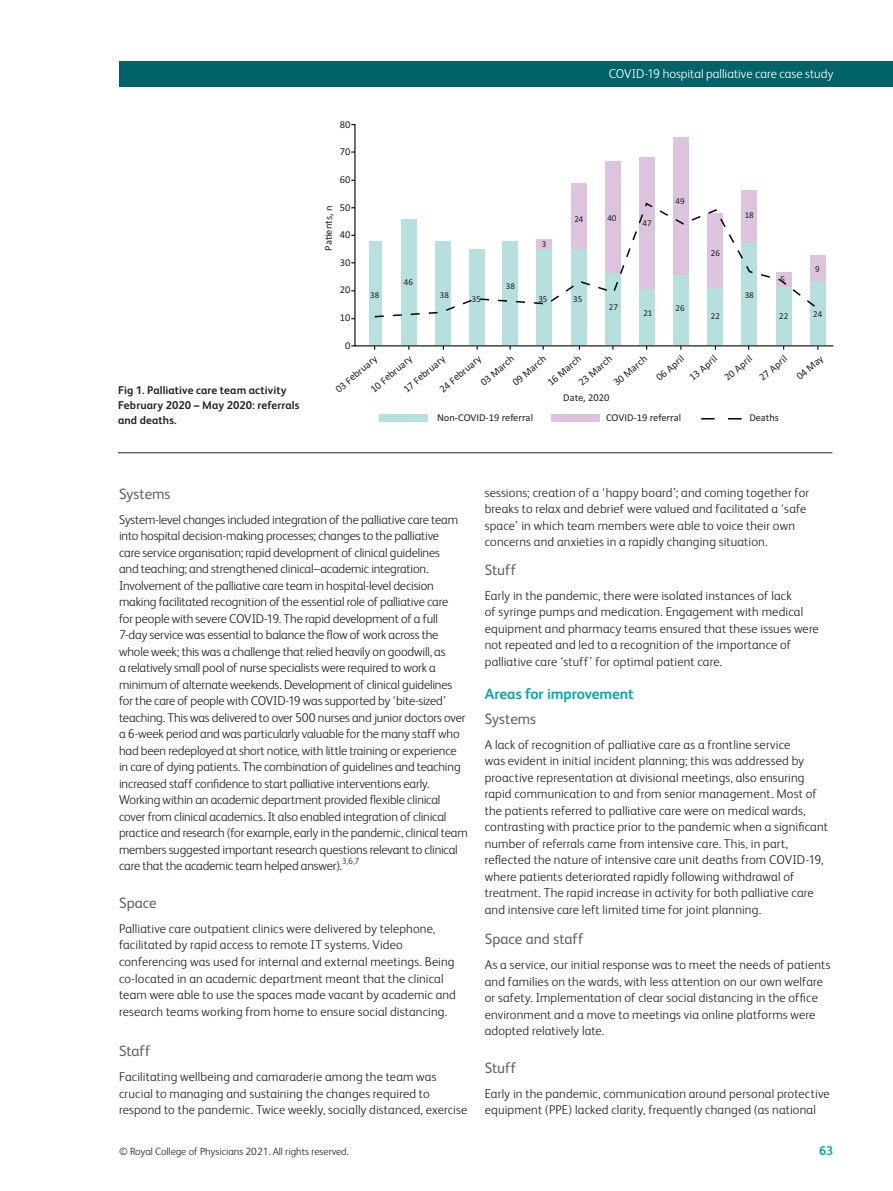
<style>
.page{position:relative;width:893px;height:1191px;background:#fff}
.page>*{position:absolute;margin:0;border:0;box-sizing:border-box;transform-origin:0 0}
.sec_H2{font:15px "FS Albert";color:#636366}
.body_H1{font:700 15px "FS Albert";letter-spacing:-.005em;color:#00a9a7}
.sec_H1_H2{font:15px "FS Albert";color:#636366}
.body_sec_P_noIndent{font:300 12.75px/16.5px "FS Albert";letter-spacing:.005em;color:#231f20}
.body_sec_P_noIndent-2{font:300 12.75px/16.5px "FS Albert";letter-spacing:-.015em;color:#231f20}
.t1{font:300 12.75px "FS Albert";color:#fff}
.t2{font:700 12.75px "FS Albert";color:#00a9a7}
.Figure_caption{font:700 11.25px/14.5px "FS Albert";letter-spacing:.01em;color:#231f20}
.t3{font:10.5px/22.5px "Calibri";color:#231f20}
.t4{font:300 10.5px "FS Albert";color:#231f20}
.t5{font:9px "Calibri";color:#231f20}
</style>
<div class="page">
<div style="left:119px;top:62px;width:774px;height:25px;background:#006368"></div>
<hr style="left:118px;top:452px;width:714px;height:1px;background:#231f20">
<svg style="left:351px;top:124px;width:482px;height:223px"></svg>
<div style="left:369px;top:242px;width:12px;height:103px;background:#b5e0dd"></div>
<div style="left:402px;top:219px;width:15px;height:126px;background:#b5e0dd"></div>
<div style="left:435px;top:242px;width:15px;height:103px;background:#b5e0dd"></div>
<div style="left:470px;top:249px;width:15px;height:96px;background:#b5e0dd"></div>
<div style="left:503px;top:241px;width:15px;height:104px;background:#b5e0dd"></div>
<div style="left:537px;top:249px;width:15px;height:96px;background:#b5e0dd"></div>
<div style="left:572px;top:249px;width:15px;height:96px;background:#b5e0dd"></div>
<div style="left:572px;top:183px;width:15px;height:66px;background:#ddc4de"></div>
<div style="left:605px;top:272px;width:15px;height:73px;background:#b5e0dd"></div>
<div style="left:605px;top:161px;width:15px;height:111px;background:#ddc4de"></div>
<div style="left:640px;top:289px;width:15px;height:56px;background:#b5e0dd"></div>
<div style="left:640px;top:157px;width:15px;height:132px;background:#ddc4de"></div>
<div style="left:674px;top:275px;width:15px;height:70px;background:#b5e0dd"></div>
<div style="left:674px;top:138px;width:15px;height:137px;background:#ddc4de"></div>
<div style="left:708px;top:287px;width:15px;height:58px;background:#b5e0dd"></div>
<div style="left:742px;top:242px;width:15px;height:103px;background:#b5e0dd"></div>
<div style="left:742px;top:190px;width:15px;height:52px;background:#ddc4de"></div>
<div style="left:776px;top:286px;width:15px;height:59px;background:#b5e0dd"></div>
<div style="left:810px;top:256px;width:15px;height:25px;background:#ddc4de"></div>
<div style="left:810px;top:281px;width:15px;height:64px;background:#b5e0dd"></div>
<svg style="left:373px;top:201px;width:448px;height:117px"></svg>
<div style="left:552px;top:415px;width:48px;height:7px;background:#ddc4de"></div>
<div style="left:379px;top:415px;width:48px;height:7px;background:#b5e0dd"></div>
<svg style="left:701px;top:418px;width:41px;height:1px"></svg>
<p class="Figure_caption" style="left:118px;top:383px;width:183px">Fig 1. Palliative care team activity<br>February 2020 – May 2020: referrals and deaths.</p>
<p class="t3" style="left:340px;top:113px;width:12px">80</p>
<p class="t3" style="left:340px;top:141px;width:12px">70</p>
<p class="t3" style="left:340px;top:168px;width:12px">60</p>
<p class="t3" style="left:340px;top:196px;width:12px">50</p>
<p class="t3" style="left:340px;top:223px;width:12px">40</p>
<p class="t3" style="left:340px;top:251px;width:12px">30</p>
<p class="t3" style="left:340px;top:279px;width:12px">20</p>
<p class="t3" style="left:340px;top:306px;width:12px">10</p>
<p class="t3" style="left:345px;top:334px;width:7px">0</p>
<p class="t3" style="left:317px;top:250px;width:46px;rotate:-89deg">Pa ents, n</p>
<p class="t5" style="left:404px;top:276px;width:11px">46</p>
<p class="t5" style="left:370px;top:289px;width:11px">38</p>
<p class="t5" style="left:440px;top:289px;width:11px">38</p>
<p class="t5" style="left:472px;top:293px;width:11px">35</p>
<p class="t1" style="left:609px;top:66px;width:226px">COVID-19 hospital palliative care case study</p>
<p class="t5" style="left:506px;top:281px;width:11px">38</p>
<p class="t5" style="left:542px;top:238px;width:6px">3</p>
<p class="t5" style="left:574px;top:213px;width:11px">24</p>
<p class="t5" style="left:607px;top:212px;width:11px">40</p>
<p class="t5" style="left:538px;top:293px;width:11px">35</p>
<p class="t5" style="left:573px;top:293px;width:11px">35</p>
<p class="t5" style="left:609px;top:301px;width:11px">27</p>
<p class="t5" style="left:643px;top:217px;width:11px">47</p>
<p class="t5" style="left:676px;top:195px;width:11px">49</p>
<p class="t5" style="left:643px;top:307px;width:11px">21</p>
<p class="t5" style="left:676px;top:302px;width:11px">26</p>
<p class="t5" style="left:711px;top:247px;width:11px">26</p>
<p class="t5" style="left:745px;top:209px;width:11px">18</p>
<p class="t5" style="left:745px;top:289px;width:11px">38</p>
<p class="t5" style="left:780px;top:273px;width:6px">5</p>
<p class="t5" style="left:711px;top:310px;width:11px">22</p>
<p class="t5" style="left:779px;top:310px;width:11px">22</p>
<p class="t5" style="left:815px;top:263px;width:6px">9</p>
<p class="t5" style="left:813px;top:308px;width:11px">24</p>
<p class="t3" style="left:507px;top:375px;width:42px;rotate:-40deg">09 March</p>
<p class="t3" style="left:561px;top:360px;width:42px;line-height:20px;text-indent:-24px;rotate:-40deg">16 March<br>23 March</p>
<p class="t3" style="left:608px;top:375px;width:42px;rotate:-40deg">30 March</p>
<p class="t3" style="left:670px;top:354px;width:35px;line-height:21.1px;text-indent:-25px;rotate:-40deg">06 April<br>13 April</p>
<p class="t3" style="left:739px;top:353px;width:35px;text-indent:-27px;rotate:-40deg">20 April<br>27 April</p>
<p class="t3" style="left:790px;top:369px;width:33px;rotate:-40deg">04 May</p>
<p class="t3" style="left:437px;top:406px;width:98px">Non-COVID-19 referral</p>
<p class="t3" style="left:606px;top:406px;width:77px">COVID-19 referral</p>
<p class="t3" style="left:475px;top:375px;width:42px;rotate:-40deg">03 March</p>
<p class="t3" style="left:350px;top:364px;width:53px;text-indent:-27px;rotate:-40deg">03 February<br>10 February</p>
<p class="t3" style="left:434px;top:381px;width:53px;rotate:-40deg">24 February</p>
<p class="t3" style="left:398px;top:381px;width:53px;rotate:-40deg">17 February</p>
<p class="t3" style="left:563px;top:386px;width:48px">Date, 2020</p>
<p class="t3" style="left:749px;top:406px;width:31px">Deaths</p>
<p class="sec_H2" style="left:119px;top:485px;width:53px">Systems</p>
<p class="body_sec_P_noIndent-2" style="left:119px;top:511px;width:350px">System-level changes included integration of the palliative care team into hospital decision-making processes; changes to the palliative<br>care service organisation; rapid development of clinical guidelines<br>and teaching; and strengthened clinical–academic integration.<br>Involvement of the palliative care team in hospital-level decision making facilitated recognition of the essential role of palliative care<br>for people with severe COVID-19. The rapid development of a full 7-day service was essential to balance the flow of work across the whole week; this was a challenge that relied heavily on goodwill, as<br>a relatively small pool of nurse specialists were required to work a minimum of alternate weekends. Development of clinical guidelines for the care of people with COVID-19 was supported by ‘bite-sized’ teaching. This was delivered to over 500 nurses and junior doctors over a 6-week period and was particularly valuable for the many staff who had been redeployed at short notice, with little training or experience in care of dying patients. The combination of guidelines and teaching increased staff confidence to start palliative interventions early.<br>Working within an academic department provided flexible clinical cover from clinical academics. It also enabled integration of clinical practice and research (for example, early in the pandemic, clinical team members suggested important research questions relevant to clinical care that the academic team helped answer).<sup>3,6,7</sup></p>
<p class="sec_H2" style="left:119px;top:894px;width:39px">Space</p>
<p class="body_sec_P_noIndent" style="left:119px;top:920px;width:338px">Palliative care outpatient clinics were delivered by telephone, facilitated by rapid access to remote IT systems. Video conferencing was used for internal and external meetings. Being co-located in an academic department meant that the clinical team were able to use the spaces made vacant by academic and research teams working from home to ensure social distancing.</p>
<p class="sec_H2" style="left:119px;top:1042px;width:33px">Staff</p>
<p class="body_sec_P_noIndent" style="left:119px;top:1068px;width:350px">Facilitating wellbeing and camaraderie among the team was crucial to managing and sustaining the changes required to respond to the pandemic. Twice weekly, socially distanced, exercise</p>
<p class="body_sec_P_noIndent" style="left:485px;top:484px;width:326px">sessions; creation of a ‘happy board’; and coming together for breaks to relax and debrief were valued and facilitated a ‘safe space’ in which team members were able to voice their own concerns and anxieties in a rapidly changing situation.</p>
<p class="sec_H2" style="left:485px;top:561px;width:33px">Stuff</p>
<p class="body_sec_P_noIndent" style="left:485px;top:587px;width:336px">Early in the pandemic, there were isolated instances of lack<br>of syringe pumps and medication. Engagement with medical equipment and pharmacy teams ensured that these issues were not repeated and led to a recognition of the importance of palliative care ‘stuff’ for optimal patient care.</p>
<p class="body_H1" style="left:485px;top:685px;width:151px">Areas for improvement</p>
<p class="sec_H1_H2" style="left:485px;top:710px;width:53px">Systems</p>
<p class="body_sec_P_noIndent" style="left:485px;top:736px;width:345px">A lack of recognition of palliative care as a frontline service<br>was evident in initial incident planning; this was addressed by proactive representation at divisional meetings, also ensuring rapid communication to and from senior management. Most of the patients referred to palliative care were on medical wards, contrasting with practice prior to the pandemic when a significant number of referrals came from intensive care. This, in part, reflected the nature of intensive care unit deaths from COVID-19, where patients deteriorated rapidly following withdrawal of treatment. The rapid increase in activity for both palliative care and intensive care left limited time for joint planning.</p>
<p class="sec_H2" style="left:485px;top:930px;width:100px">Space and staff</p>
<p class="body_sec_P_noIndent" style="left:485px;top:956px;width:347px">As a service, our initial response was to meet the needs of patients and families on the wards, with less attention on our own welfare or safety. Implementation of clear social distancing in the office environment and a move to meetings via online platforms were adopted relatively late.</p>
<p class="sec_H2" style="left:485px;top:1059px;width:33px">Stuff</p>
<p class="body_sec_P_noIndent" style="left:485px;top:1085px;width:346px">Early in the pandemic, communication around personal protective equipment (PPE) lacked clarity, frequently changed (as national</p>
<p class="t4" style="left:119px;top:1145px;width:231px">© Royal College of Physicians 2021. All rights reserved.</p>
<p class="t2" style="left:819px;top:1143px;width:16px">63</p>
</div>
